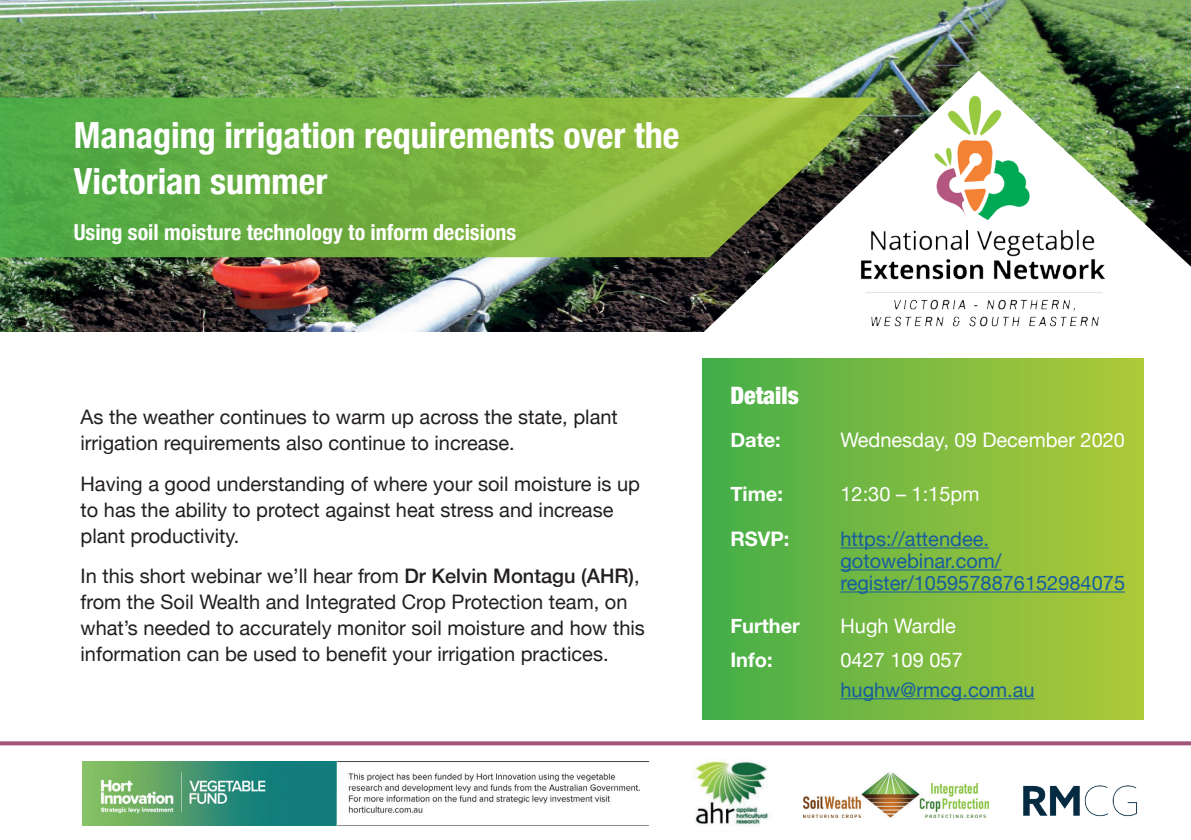
<style>
.page{position:relative;width:1191px;height:840px;background:#fff}
.page>*{position:absolute;margin:0;border:0;box-sizing:border-box;transform-origin:0 0}
.t1{font:700 condensed 36px/46px "Helvetica Neue";color:#fff}
.t2{font:900 condensed 24px "Helvetica Neue";color:#fff}
.t3{font:700 condensed 22px "Helvetica Neue";color:#fff}
.t4{font:20px/26px "Helvetica Neue";color:#231f20}
.t5{font:20px/22px "Helvetica Neue";color:#175d9e}
.t6{font:20px "Helvetica Neue";color:#fff}
.t7{font:700 20px "Helvetica Neue";color:#fff}
.s1{font-weight:500}
</style>
<div class="page">
<img style="left:0;top:0;width:1191px;height:331px">
<svg style="left:0;top:98px;width:702px;height:159px"></svg>
<img style="left:702px;top:71px;width:489px;height:261px">
<div style="left:702px;top:358px;width:441px;height:361px;background:linear-gradient(to right,#46ad4a,#b1c838)"></div>
<svg style="left:0;top:741px;width:1191px;height:4px;fill:#a3547a"></svg>
<img style="left:846px;top:85px;width:268px;height:247px">
<img style="left:1023px;top:785px;width:114px;height:31px">
<img style="left:83px;top:761px;width:565px;height:64px">
<img style="left:692px;top:759px;width:80px;height:66px">
<img style="left:803px;top:772px;width:185px;height:45px">
<hr style="left:840px;top:547px;width:149px;height:1px;background:#175d9e">
<hr style="left:840px;top:569px;width:161px;height:1px;background:#175d9e">
<hr style="left:840px;top:591px;width:285px;height:1px;background:#175d9e">
<hr style="left:840px;top:698px;width:194px;height:1px;background:#175d9e">
<h1 class="t1" style="left:74px;top:110px;width:607px">Managing irrigation requirements over the<br>Victorian summer</h1>
<p class="t3" style="left:74px;top:214px;width:444px">Using soil moisture technology to inform decisions</p>
<p class="t4" style="left:81px;top:405px;width:539px">As the weather continues to warm up across the state, plant irrigation requirements also continue to increase.</p>
<p class="t4" style="left:81px;top:471px;width:561px">Having a good understanding of where your soil moisture is up to has the ability to protect against heat stress and increase plant productivity.</p>
<p class="t4" style="left:81px;top:563px;width:566px">In this short webinar we’ll hear from <span class="s1">Dr Kelvin Montagu (AHR)</span>, from the Soil Wealth and Integrated Crop Protection team, on what’s needed to accurately monitor soil moisture and how this information can be used to benefit your irrigation practices.</p>
<p class="t2" style="left:730px;top:376px;width:70px">Details</p>
<p class="t7" style="left:730px;top:424px;width:52px">Date:</p>
<p class="t6" style="left:840px;top:425px;width:286px">Wednesday, 09 December 2020</p>
<p class="t7" style="left:730px;top:478px;width:54px">Time:</p>
<p class="t6" style="left:840px;top:479px;width:140px">12:30 – 1:15pm</p>
<p class="t7" style="left:730px;top:523px;width:60px">RSVP:</p>
<p class="t5" style="left:840px;top:528px;width:286px">https://attendee. gotowebinar.com/ register/1059578876152984075</p>
<p class="t7" style="left:730px;top:609px;width:71px">Further</p>
<p class="t6" style="left:840px;top:610px;width:117px">Hugh Wardle</p>
<p class="t7" style="left:730px;top:644px;width:44px">Info:</p>
<p class="t6" style="left:840px;top:645px;width:124px">0427 109 057</p>
<p class="t5" style="left:840px;top:679px;width:196px">hughw@rmcg.com.au</p>
</div>
